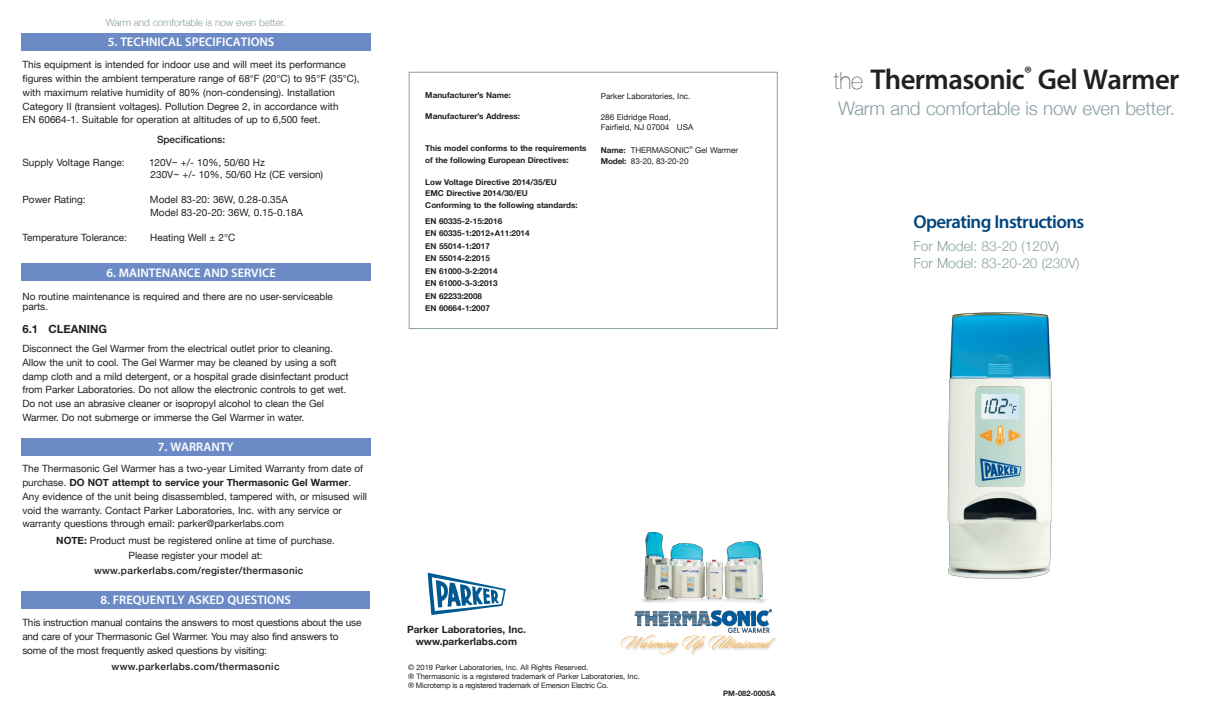
<style>
.page{position:relative;width:1215px;height:720px;background:#fff}
.page>*{position:absolute;margin:0;border:0;box-sizing:border-box;transform-origin:0 0}
.t1{font:600 28.75px "Myriad Pro";letter-spacing:-.02em;color:#231f20}
.t2{font:19.38px "Sloop Script One";color:#f4a93c}
.t3{font:300 18.75px "Helvetica Neue";letter-spacing:-.01em;color:#899fa3}
.t4{font:600 18.75px "Myriad Pro";letter-spacing:-.03em;color:#01457f}
.t5{font:300 13.75px/16.2px "Helvetica Neue";color:#899fa3}
.t6{font:600 12.5px "Myriad Pro";color:#fff}
.t7{font:700 11.25px "Helvetica Neue";color:#231f20}
.t8{font:10px/13.8px "Helvetica Neue";color:#231f20}
.t9{font:500 10px "Helvetica Neue";letter-spacing:.035em;color:#231f20}
.t10{font:700 10px/12.5px "Helvetica Neue";color:#231f20;text-align:center}
.t11{font:300 10px "Helvetica Neue";letter-spacing:-.01em;color:#899fa3}
.t12{font:500 10px "Helvetica Neue";color:#231f20}
.t13{font:700 8.12px/12.5px "Helvetica Neue";color:#231f20}
.t14{font:8.12px/10px "Helvetica Neue";color:#231f20}
.t15{font:7.5px/8.8px "Helvetica Neue";color:#231f20}
.t16{font:700 7.5px "Helvetica Neue";color:#231f20}
.t17{font:4px "Helvetica Neue";color:#231f20}
.s1{font-weight:700}
.s2{font-family:"Helvetica Neue";font-weight:200;font-size:23.75px}
</style>
<div class="page">
<div style="left:21px;top:591px;width:349px;height:17px;background:#6c8bc6"></div>
<div style="left:21px;top:438px;width:349px;height:18px;background:#6c8bc6"></div>
<div style="left:21px;top:263px;width:349px;height:18px;background:#6c8bc6"></div>
<div style="left:21px;top:33px;width:349px;height:18px;background:#6c8bc6"></div>
<img style="left:642px;top:532px;width:130px;height:78px">
<svg style="left:428px;top:573px;width:77px;height:42px"></svg>
<img style="left:634px;top:609px;width:137px;height:21px">
<img style="left:623px;top:630px;width:153px;height:25px">
<img style="left:947px;top:312px;width:105px;height:267px">
<div style="left:409px;top:72px;width:368px;height:257px;border:1px solid #899fa3"></div>
<p class="t11" style="left:106px;top:17px;width:181px">Warm and comfortable is now even better.</p>
<p class="t6" style="left:108px;top:38px;width:168px">5. TECHNICAL SPECIFICATIONS</p>
<p class="t8" style="left:22px;top:58px;width:338px">This equipment is intended for indoor use and will meet its performance figures within the ambient temperature range of 68°F (20°C) to 95°F (35°C), with maximum relative humidity of 80% (non-condensing). Installation Category II (transient voltages). Pollution Degree 2, in accordance with<br>EN 60664-1. Suitable for operation at altitudes of up to 6,500 feet.</p>
<p class="t12" style="left:157px;top:134px;width:70px">Specifications:</p>
<p class="t8" style="left:22px;top:155px;width:104px">Supply Voltage Range:</p>
<p class="t8" style="left:149px;top:156px;width:176px;line-height:12.5px">120V~ +/- 10%, 50/60 Hz<br>230V~ +/- 10%, 50/60 Hz (CE version)</p>
<p class="t8" style="left:22px;top:193px;width:65px">Power Rating:</p>
<p class="t8" style="left:150px;top:193px;width:155px;line-height:12.5px">Model 83-20: 36W, 0.28-0.35A<br>Model 83-20-20: 36W, 0.15-0.18A</p>
<p class="t8" style="left:22px;top:230px;width:106px">Temperature Tolerance:</p>
<p class="t8" style="left:150px;top:230px;width:87px">Heating Well ± 2°C</p>
<p class="t6" style="left:106px;top:268px;width:171px">6. MAINTENANCE AND SERVICE</p>
<p class="t8" style="left:22px;top:291px;width:312px;line-height:10px">No routine maintenance is required and there are no user-serviceable parts.</p>
<p class="t7" style="left:22px;top:322px;width:86px">6.1 CLEANiNg</p>
<p class="t8" style="left:22px;top:341px;width:328px">Disconnect the Gel Warmer from the electrical outlet prior to cleaning.<br>Allow the unit to cool. The Gel Warmer may be cleaned by using a soft damp cloth and a mild detergent, or a hospital grade disinfectant product from Parker Laboratories. Do not allow the electronic controls to get wet.<br>Do not use an abrasive cleaner or isopropyl alcohol to clean the Gel Warmer. Do not submerge or immerse the Gel Warmer in water.</p>
<p class="t6" style="left:158px;top:442px;width:77px">7. WARRANTY</p>
<p class="t8" style="left:22px;top:462px;width:346px">The Thermasonic Gel Warmer has a two-year Limited Warranty from date of purchase. <span class="s1">DO NOT attempt to service your Thermasonic gel Warmer</span>.<br>Any evidence of the unit being disassembled, tampered with, or misused will void the warranty. Contact Parker Laboratories, Inc. with any service or warranty questions through email: parker@parkerlabs.com</p>
<p class="t8" style="left:56px;top:532px;width:280px;line-height:15px;text-align:center"><span class="s1">NOTE:</span> Product must be registered online at time of purchase.<br>Please register your model at:</p>
<p class="t9" style="left:94px;top:564px;width:211px">www.parkerlabs.com/register/thermasonic</p>
<p class="t6" style="left:100px;top:595px;width:192px">8. FREQUENTLY ASKED QUESTIONS</p>
<p class="t8" style="left:22px;top:616px;width:340px">This instruction manual contains the answers to most questions about the use and care of your Thermasonic Gel Warmer. You may also find answers to some of the most frequently asked questions by visiting:</p>
<p class="t9" style="left:112px;top:660px;width:169px">www.parkerlabs.com/thermasonic</p>
<p class="t13" style="left:425px;top:88px;width:87px">Manufacturer’s Name:</p>
<p class="t13" style="left:425px;top:110px;width:96px">Manufacturer’s Address:</p>
<p class="t13" style="left:425px;top:143px;width:163px;line-height:11.2px">This model conforms to the requirements of the following European Directives:</p>
<p class="t13" style="left:425px;top:176px;width:154px;line-height:11.2px">Low Voltage Directive 2014/35/EU<br>EMC Directive 2014/30/EU<br>Conforming to the following standards:</p>
<p class="t13" style="left:425px;top:215px;width:106px">EN 60335-2-15:2016<br>EN 60335-1:2012+A11:2014<br>EN 55014-1:2017<br>EN 55014-2:2015<br>EN 61000-3-2:2014<br>EN 61000-3-3:2013<br>EN 62233:2008<br>EN 60664-1:2007</p>
<p class="t14" style="left:600px;top:91px;width:91px">Parker Laboratories, Inc.</p>
<p class="t14" style="left:600px;top:112px;width:94px">286 Eldridge Road,<br>Fairfield, NJ 07004 USA</p>
<p class="t14" style="left:600px;top:144px;width:90px"><span class="s1">Name:</span> THERMASONIC</p>
<p class="t17" style="left:689px;top:145px;width:5px">®</p>
<p class="t14" style="left:695px;top:144px;width:45px">Gel Warmer</p>
<p class="t14" style="left:600px;top:156px;width:89px"><span class="s1">Model:</span> 83-20, 83-20-20</p>
<p class="t10" style="left:407px;top:623px;width:120px">Parker Laboratories, inc. www.parkerlabs.com</p>
<p class="t15" style="left:408px;top:663px;width:233px">© 2019 Parker Laboratories, Inc. All Rights Reserved.<br>® Thermasonic is a registered trademark of Parker Laboratories, Inc. ® Microtemp is a registered trademark of Emerson Electric Co.</p>
<h2 class="t2" style="left:620px;top:630px;width:150px">WarmingUp Ultrasound</h2>
<p class="t16" style="left:723px;top:689px;width:54px">PM-082-0005A</p>
<h1 class="t1" style="left:833px;top:68px;width:347px"><span class="s2">the</span> Thermasonic<sup>®</sup> Gel Warmer</h1>
<h3 class="t3" style="left:838px;top:97px;width:338px">Warm and comfortable is now even better.</h3>
<h3 class="t4" style="left:913px;top:214px;width:172px">Operating Instructions</h3>
<h3 class="t5" style="left:913px;top:238px;width:168px">For Model: 83-20 (120V)<br>For Model: 83-20-20 (230V)</h3>
</div>
